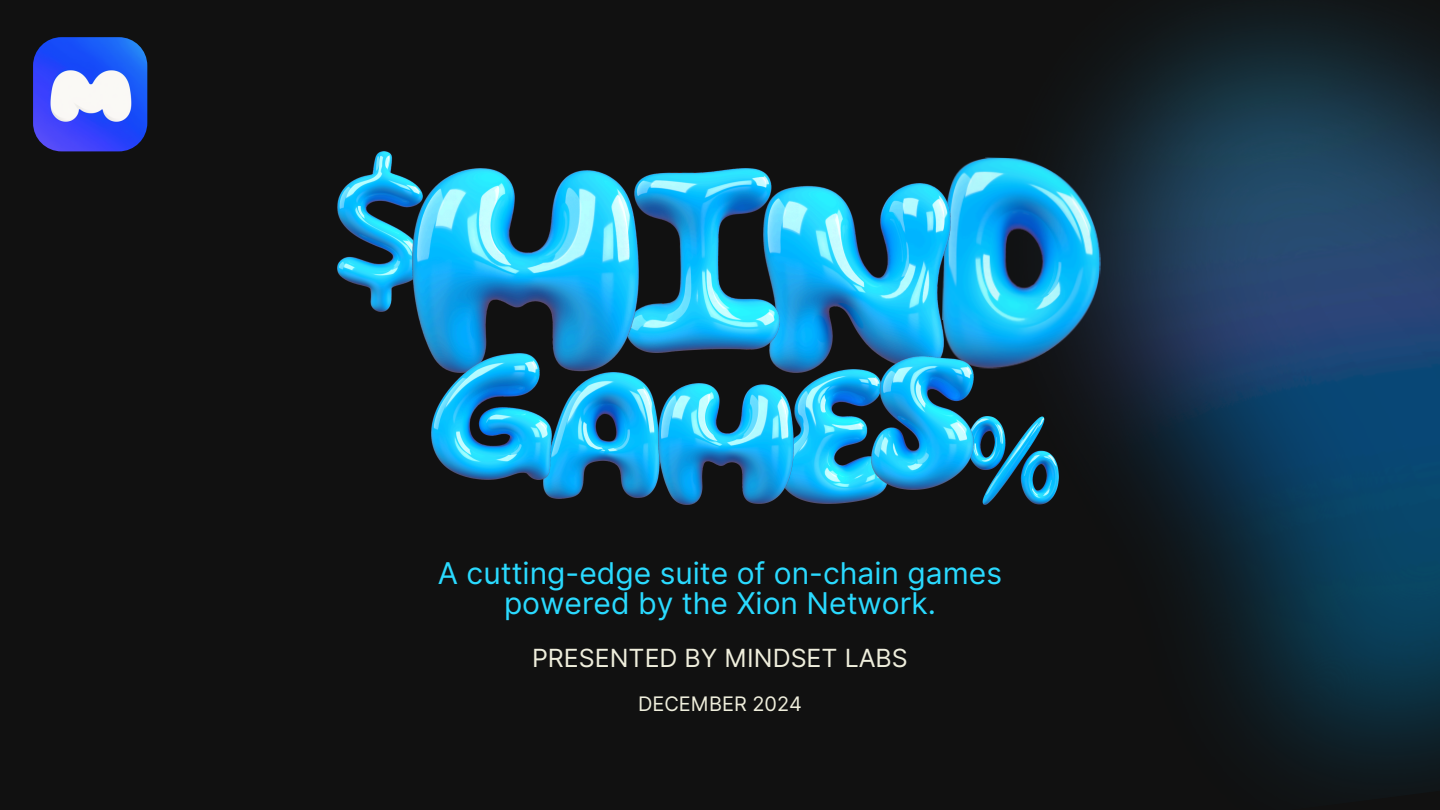
<style>
.page{position:relative;width:1440px;height:810px;background:#111}
.page>*{position:absolute;margin:0;border:0;box-sizing:border-box;transform-origin:0 0}
.t1{font:30px/30px "Inter";color:#2adaff;text-align:center}
.t2{font:25px "Inter";color:#efeedc}
.t3{font:20px "Inter";color:#efeedc}
</style>
<div class="page">
<img style="left:973px;top:0;width:467px;height:783px">
<img style="left:33px;top:37px;width:114px;height:114px;border-radius:28px">
<img style="left:973px;top:416px;width:85px;height:89px">
<img style="left:950px;top:157px;width:153px;height:213px">
<img style="left:769px;top:183px;width:181px;height:187px">
<img style="left:638px;top:169px;width:141px;height:184px">
<img style="left:337px;top:151px;width:75px;height:160px">
<img style="left:412px;top:169px;width:226px;height:203px">
<img style="left:544px;top:372px;width:115px;height:126px">
<img style="left:782px;top:370px;width:103px;height:134px">
<img style="left:659px;top:383px;width:134px;height:121px">
<img style="left:431px;top:353px;width:120px;height:127px">
<img style="left:871px;top:357px;width:102px;height:132px">
<p class="t1" style="left:438px;top:558px;width:566px">A cutting-edge suite of on-chain games powered by the Xion Network.</p>
<p class="t2" style="left:532px;top:643px;width:377px">PRESENTED BY MINDSET LABS</p>
<p class="t3" style="left:638px;top:692px;width:165px">DECEMBER 2024</p>
</div>
